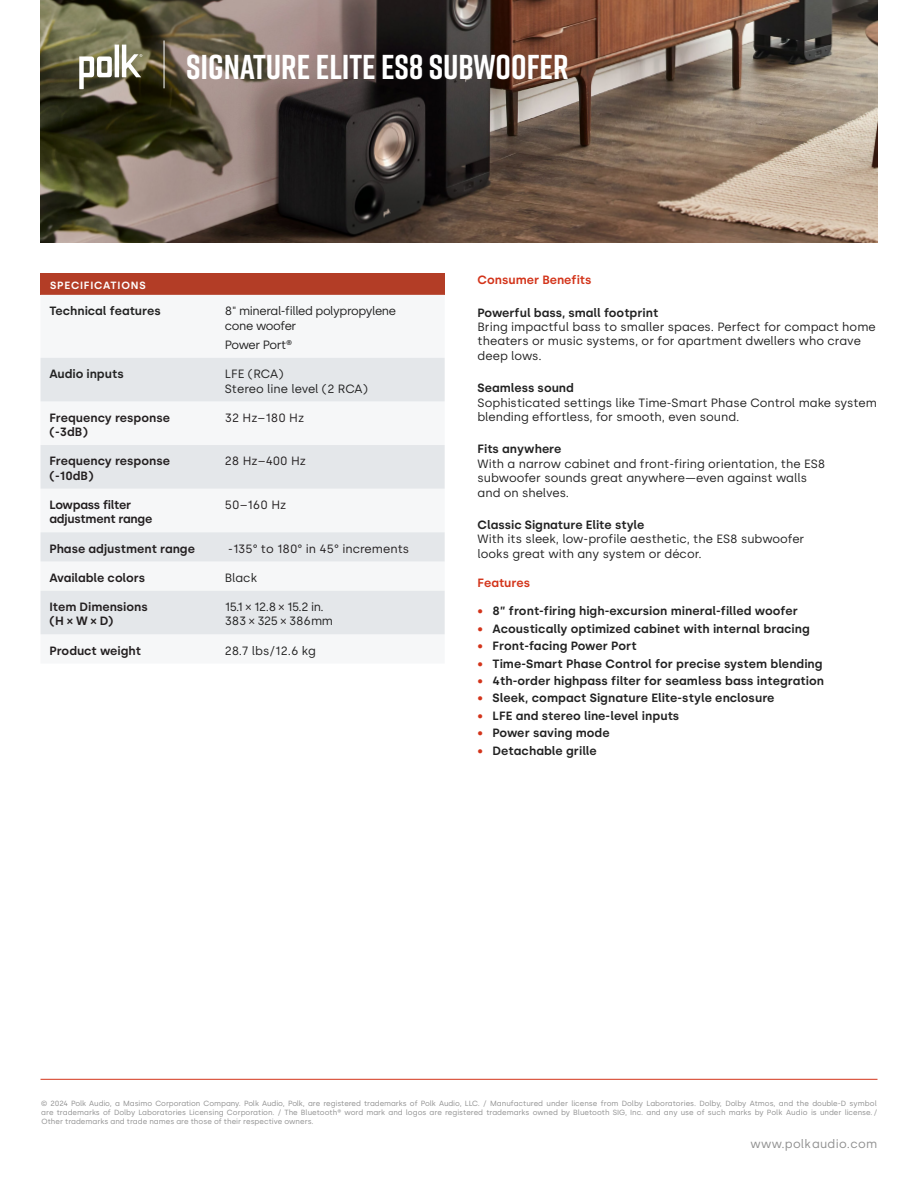
<style>
.page{position:relative;width:918px;height:1188px;background:#fff}
.page>*{position:absolute;margin:0;border:0;box-sizing:border-box;transform-origin:0 0}
.t1{font:700 34.5px "Rift";color:#fff}
.Body{font:12px/14.4px "Silka";color:#222}
.t2{font:600 12px "Silka";letter-spacing:.005em;color:#222}
.t3{font:600 12px/14.4px "Silka";color:#231f20}
.t4{font:12px "Silka";color:#231f20}
.Body-2{font:12px/14.4px "Silka";letter-spacing:-.03em;color:#222}
.t5{font:600 12px/14.4px "Silka";letter-spacing:-.02em;color:#231f20}
.t6{font:600 12px "Silka";color:#d3341a}
.t7{font:12px "Silka";letter-spacing:.025em;color:#909090}
.Body-3{font:12px "Silka";letter-spacing:-.045em;color:#222}
.t8{font:600 10.5px "Silka";letter-spacing:.075em;color:#fff}
.t9{font:7.5px/9px "Silka";color:#909090;text-align:justify}
.s1{color:#231f20}
.s2{color:#d3341a}
</style>
<div class="page">
<img style="left:40px;top:0;width:838px;height:243px">
<div style="left:40px;top:273px;width:405px;height:22px;background:#b33d26"></div>
<svg style="left:40px;top:358px;width:405px;height:276px;fill:#e4e7ea"></svg>
<hr style="left:40px;top:1079px;width:838px;height:1px;background:#d3341a">
<svg style="left:79px;top:45px;width:63px;height:44px"></svg>
<hr style="left:164px;top:40px;width:1px;height:48px;background:#fff">
<p class="t1" style="left:186px;top:42px;width:384px">SIGNATURE ELITE ES8 SUBWOOFER</p>
<p class="t8" style="left:50px;top:279px;width:97px">SPECIFICATIONS</p>
<p class="t2" style="left:49px;top:304px;width:113px">Technical features</p>
<p class="Body-2" style="left:225px;top:304px;width:173px">8" mineral-filled polypropylene cone woofer</p>
<p class="Body-3" style="left:225px;top:338px;width:69px">Power Port®</p>
<p class="t2" style="left:49px;top:367px;width:76px">Audio inputs</p>
<p class="Body" style="left:225px;top:367px;width:145px">LFE (RCA)<br>Stereo line level (2 RCA)</p>
<p class="t3" style="left:49px;top:410px;width:122px">Frequency response (-3dB)</p>
<p class="t4" style="left:225px;top:410px;width:81px">32 Hz–180 Hz</p>
<p class="t3" style="left:49px;top:454px;width:122px">Frequency response (-10dB)</p>
<p class="t4" style="left:225px;top:454px;width:83px">28 Hz–400 Hz</p>
<p class="t5" style="left:49px;top:498px;width:104px">Lowpass filter adjustment range</p>
<p class="t4" style="left:225px;top:498px;width:63px">50–160 Hz</p>
<p class="t3" style="left:49px;top:541px;width:147px">Phase adjustment range</p>
<p class="t4" style="left:228px;top:541px;width:182px">-135° to 180° in 45° increments</p>
<p class="t3" style="left:49px;top:570px;width:97px">Available colors</p>
<p class="Body" style="left:225px;top:570px;width:34px">Black</p>
<p class="t3" style="left:49px;top:600px;width:100px">Item Dimensions</p>
<p class="t3" style="left:49px;top:614px;width:66px">(H × W × D)</p>
<p class="Body" style="left:225px;top:600px;width:101px">15.1 <span class="s1">×</span> 12.8 <span class="s1">×</span> 15.2 in.</p>
<p class="Body-2" style="left:225px;top:614px;width:110px">383 <span class="s1">×</span> 325 <span class="s1">×</span> 386mm</p>
<p class="t3" style="left:49px;top:643px;width:93px">Product weight</p>
<p class="Body" style="left:225px;top:643px;width:92px">28.7 lbs/12.6 kg</p>
<p class="t6" style="left:478px;top:273px;width:115px">Consumer Benefits</p>
<p class="t2" style="left:478px;top:305px;width:182px">Powerful bass, small footprint</p>
<p class="Body" style="left:478px;top:320px;width:400px">Bring impactful bass to smaller spaces. Perfect for compact home theaters or music systems, or for apartment dwellers who crave deep lows.</p>
<p class="t2" style="left:478px;top:381px;width:98px">Seamless sound</p>
<p class="Body" style="left:478px;top:395px;width:401px">Sophisticated settings like Time-Smart Phase Control make system blending effortless, for smooth, even sound.</p>
<p class="t2" style="left:478px;top:442px;width:85px">Fits anywhere</p>
<p class="Body" style="left:478px;top:456px;width:349px">With a narrow cabinet and front-firing orientation, the ES8 subwoofer sounds great anywhere—even against walls and on shelves.</p>
<p class="t2" style="left:478px;top:518px;width:168px">Classic Signature Elite style</p>
<p class="Body" style="left:478px;top:532px;width:328px">With its sleek, low-profile aesthetic, the ES8 subwoofer looks great with any system or décor.</p>
<p class="t6" style="left:478px;top:575px;width:54px">Features</p>
<p class="t2" style="left:478px;top:604px;width:322px"><span class="s2">•</span> 8” front-firing high-excursion mineral-filled woofer</p>
<p class="t2" style="left:478px;top:621px;width:334px"><span class="s2">•</span> Acoustically optimized cabinet with internal bracing</p>
<p class="t2" style="left:478px;top:639px;width:161px"><span class="s2">•</span> Front-facing Power Port</p>
<p class="t2" style="left:478px;top:656px;width:346px"><span class="s2">•</span> Time-Smart Phase Control for precise system blending</p>
<p class="t2" style="left:478px;top:674px;width:348px"><span class="s2">•</span> 4th-order highpass filter for seamless bass integration</p>
<p class="t2" style="left:478px;top:691px;width:298px"><span class="s2">•</span> Sleek, compact Signature Elite-style enclosure</p>
<p class="t2" style="left:478px;top:708px;width:203px"><span class="s2">•</span> LFE and stereo line-level inputs</p>
<p class="t2" style="left:478px;top:726px;width:134px"><span class="s2">•</span> Power saving mode</p>
<p class="t2" style="left:478px;top:743px;width:121px"><span class="s2">•</span> Detachable grille</p>
<p class="t9" style="left:41px;top:1099px;width:838px">© 2024 Polk Audio, a Masimo Corporation Company. Polk Audio, Polk, are registered trademarks of Polk Audio, LLC. / Manufactured under license from Dolby Laboratories. Dolby, Dolby Atmos, and the double-D symbol are trademarks of Dolby Laboratories Licensing Corporation. / The Bluetooth® word mark and logos are registered trademarks owned by Bluetooth SIG, Inc. and any use of such marks by Polk Audio is under license. / Other trademarks and trade names are those of their respective owners.</p>
<p class="t7" style="left:751px;top:1136px;width:128px">www.polkaudio.com</p>
</div>
